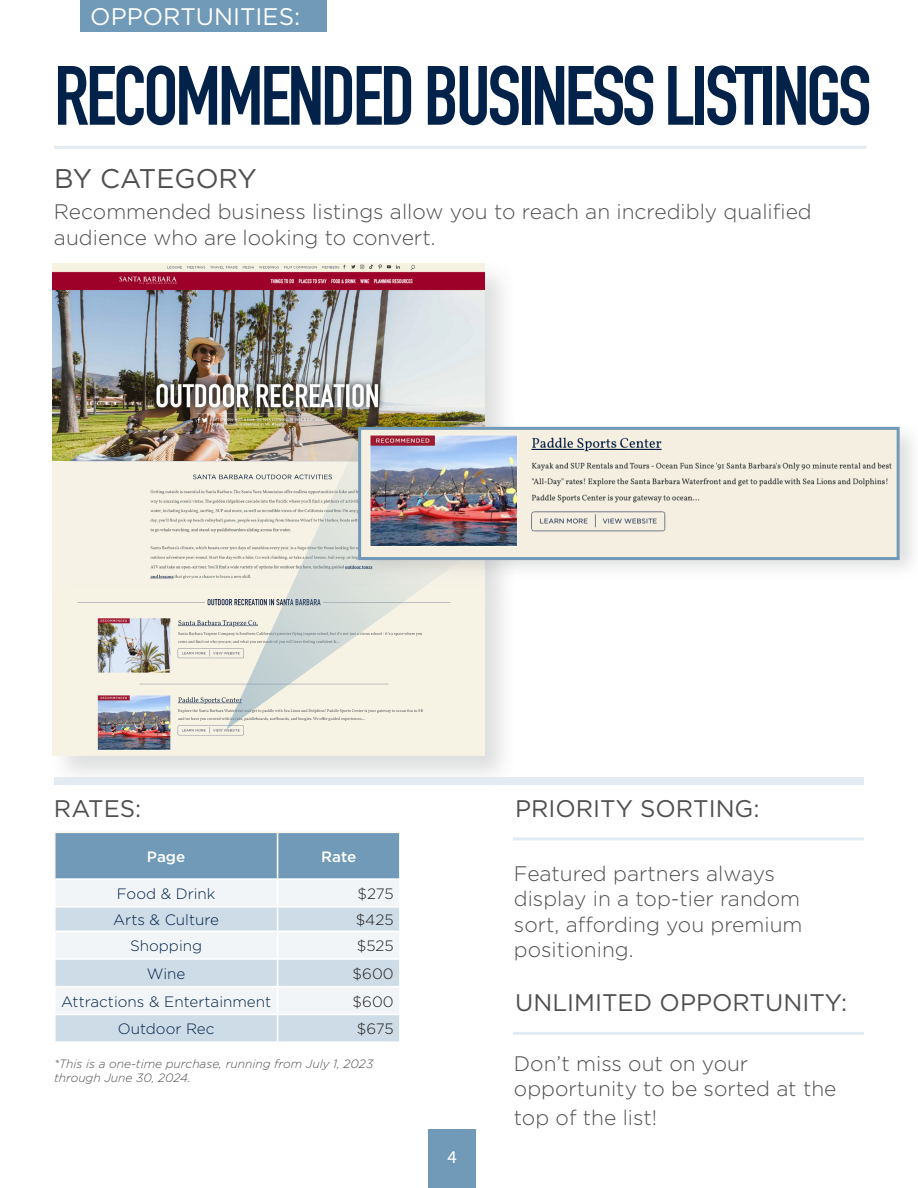
<style>
.page{position:relative;width:918px;height:1188px;background:#fff}
.page>*{position:absolute;margin:0;border:0;box-sizing:border-box;transform-origin:0 0}
.Main_Header_Large{font:82.5px "DIN Engschrift Std";letter-spacing:-.04em;color:#03224a}
.Main_Body{font:27px "Gotham";color:#4f4f4f}
.t1{font:24px "Gotham";color:#4f4f4f}
.t2{font:24px "Gotham";color:#fff}
.Body_Intro{font:300 21px/25.2px "Gotham";color:#4f4f4f}
.t3{font:18px "Myriad Pro";color:#fff}
.Cover_Date{font:300 15px "Gotham";color:#03224a}
.Cover_Date-2{font:300 15px "Gotham";color:#231f20}
.Cover_Date-3{font:500 15px "Gotham";letter-spacing:-.005em;color:#fff}
.Main_Body-2{font:italic 300 12px "Gotham";color:#4f4f4f}
</style>
<div class="page">
<div style="left:80px;top:0;width:246px;height:32px;background:#709ab7"></div>
<div style="left:429px;top:1130px;width:47px;height:58px;background:#709ab7"></div>
<div style="left:49px;top:259px;width:468px;height:234px;background:#919395;opacity:.3"></div>
<img style="left:52px;top:264px;width:432px;height:194px">
<div style="left:49px;top:458px;width:468px;height:161px;background:#919395;opacity:.3"></div>
<hr style="left:54px;top:146px;width:813px;height:3px;background:#e2ebf1">
<div style="left:49px;top:583px;width:468px;height:205px;background:#919395;opacity:.3"></div>
<hr style="left:513px;top:837px;width:351px;height:3px;background:#e2ebf1">
<hr style="left:513px;top:1032px;width:351px;height:3px;background:#e2ebf1">
<hr style="left:54px;top:832px;width:224px;height:1px;background:#f7f4e9">
<hr style="left:54px;top:833px;width:2px;height:45px;background:#f7f4e9">
<hr style="left:278px;top:832px;width:123px;height:1px;background:#f7f4e9">
<svg style="left:55px;top:832px;width:345px;height:209px"></svg>
<hr style="left:399px;top:988px;width:2px;height:26px;background:#fff">
<hr style="left:278px;top:1014px;width:123px;height:1px;background:#fff">
<hr style="left:399px;top:960px;width:2px;height:26px;background:#fff">
<div style="left:54px;top:778px;width:810px;height:7px;background:#e2ebf1"></div>
<svg style="left:226px;top:411px;width:243px;height:319px;background:#dddcce"></svg>
<div style="left:354px;top:422px;width:564px;height:159px;background:#919395;opacity:.3"></div>
<img style="left:357px;top:425px;width:544px;height:137px">
<p class="t2" style="left:90px;top:1px;width:211px">OPPORTUNITIES:</p>
<p class="Main_Header_Large" style="left:54px;top:47px;width:819px">RECOMMENDED BUSINESS LISTINGS</p>
<p class="Main_Body" style="left:54px;top:162px;width:204px">BY CATEGORY</p>
<p class="Body_Intro" style="left:54px;top:199px;width:759px">Recommended business listings allow you to reach an incredibly qualified audience who are looking to convert.</p>
<p class="t1" style="left:54px;top:793px;width:89px">RATES:</p>
<p class="Cover_Date-3" style="left:147px;top:847px;width:40px">Page</p>
<p class="Cover_Date-3" style="left:321px;top:847px;width:37px">Rate</p>
<p class="Cover_Date" style="left:117px;top:884px;width:100px">Food &amp; Drink</p>
<p class="Cover_Date-2" style="left:357px;top:884px;width:38px">$275</p>
<p class="Cover_Date" style="left:113px;top:910px;width:107px">Arts &amp; Culture</p>
<p class="Cover_Date-2" style="left:356px;top:910px;width:39px">$425</p>
<p class="Cover_Date" style="left:130px;top:936px;width:74px">Shopping</p>
<p class="Cover_Date-2" style="left:357px;top:936px;width:38px">$525</p>
<p class="Cover_Date" style="left:147px;top:964px;width:40px">Wine</p>
<p class="Cover_Date-2" style="left:353px;top:964px;width:43px">$600</p>
<p class="Cover_Date" style="left:61px;top:992px;width:212px">Attractions &amp; Entertainment</p>
<p class="Cover_Date-2" style="left:353px;top:992px;width:43px">$600</p>
<p class="Cover_Date" style="left:118px;top:1019px;width:98px">Outdoor Rec</p>
<p class="Cover_Date-2" style="left:357px;top:1019px;width:38px">$675</p>
<p class="Main_Body-2" style="left:54px;top:1056px;width:321px">*This is a one-time purchase, running from July 1, 2023</p>
<p class="Main_Body-2" style="left:54px;top:1070px;width:138px">through June 30, 2024.</p>
<p class="t3" style="left:448px;top:1146px;width:11px">4</p>
<p class="t1" style="left:515px;top:793px;width:246px">PRIORITY SORTING:</p>
<p class="Body_Intro" style="left:514px;top:861px;width:290px">Featured partners always display in a top-tier random sort, affording you premium positioning.</p>
<p class="t1" style="left:515px;top:987px;width:334px">UNLIMITED OPPORTUNITY:</p>
<p class="Body_Intro" style="left:514px;top:1050px;width:324px">Don’t miss out on your opportunity to be sorted at the</p>
<p class="Body_Intro" style="left:514px;top:1104px;width:145px">top of the list!</p>
</div>
